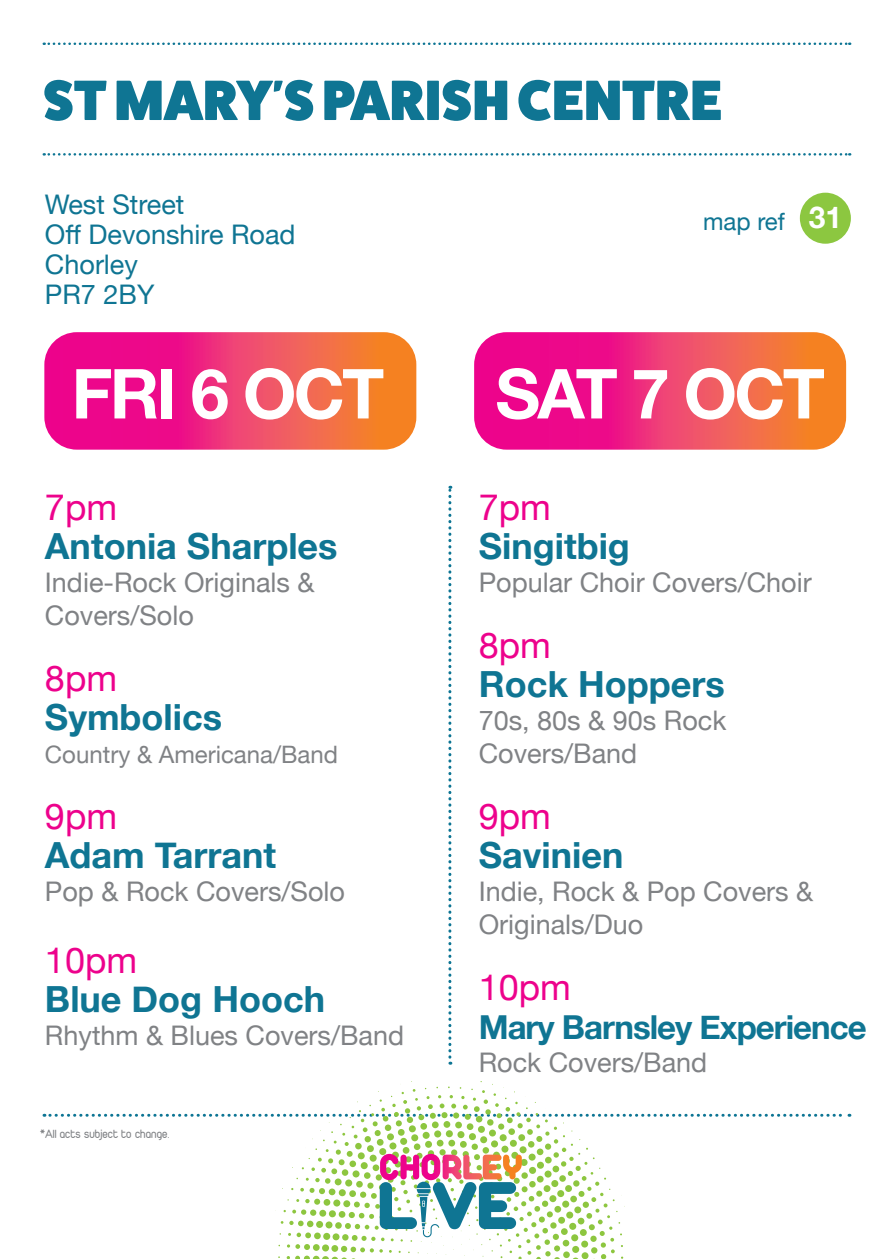
<style>
.page{position:relative;width:893px;height:1259px;background:#fff}
.page>*{position:absolute;margin:0;border:0;box-sizing:border-box;transform-origin:0 0}
.t1{font:700 69px "Helvetica Neue";letter-spacing:-.04em;color:#fff}
.t2{font:800 57px "Fat Frank";letter-spacing:.01em;color:#0f7593}
.t3{font:700 36px "Helvetica Neue";color:#0f7593}
.t4{font:36px "Helvetica Neue";color:#ed028c}
.t5{font:700 33px "Helvetica Neue";letter-spacing:-.03em;color:#0f7593}
.t6{font:700 30px "Helvetica Neue";color:#fff}
.t7{font:27px/33px "Helvetica Neue";color:#808285}
.t8{font:27px/30px "Helvetica Neue";color:#0f7593}
.t9{font:24px "Helvetica Neue";color:#808285}
.t10{font:24px "Helvetica Neue";color:#0f7593}
.t11{font:12.6px "Duepuntozero";color:#808285}
</style>
<div class="page">
<svg style="left:42px;top:330px;width:376px;height:122px;background:#ef3d6a"></svg>
<div style="left:40px;top:328px;width:381px;height:126px;border:4px solid #fff;border-radius:35px"></div>
<svg style="left:44px;top:153px;width:806px;height:3px"></svg>
<svg style="left:44px;top:43px;width:806px;height:2px"></svg>
<svg style="left:448px;top:486px;width:3px;height:578px"></svg>
<svg style="left:44px;top:1081px;width:806px;height:178px"></svg>
<svg style="left:472px;top:330px;width:376px;height:122px;background:#ef3d6b"></svg>
<div style="left:470px;top:328px;width:380px;height:126px;border:4px solid #fff;border-radius:35px"></div>
<div style="left:800px;top:193px;width:51px;height:51px;background:#8cc740;border-radius:50%"></div>
<h2 class="t2" style="left:43px;top:68px;width:680px">ST MARY'S PARISH CENTRE</h2>
<p class="t8" style="left:45px;top:191px;width:252px">West Street<br>Off Devonshire Road<br>Chorley<br>PR7 2BY</p>
<p class="t10" style="left:703px;top:204px;width:83px">map ref</p>
<p class="t6" style="left:809px;top:194px;width:35px">31</p>
<h1 class="t1" style="left:72px;top:340px;width:314px">FRI 6 OCT</h1>
<h3 class="t4" style="left:45px;top:481px;width:74px">7pm</h3>
<h3 class="t3" style="left:45px;top:517px;width:294px">Antonia Sharples</h3>
<p class="t7" style="left:45px;top:567px;width:271px">Indie-Rock Originals &amp;<br>Covers/Solo</p>
<h3 class="t4" style="left:45px;top:652px;width:74px">8pm</h3>
<h3 class="t3" style="left:45px;top:688px;width:179px">Symbolics</h3>
<p class="t9" style="left:45px;top:737px;width:294px">Country &amp; Americana/Band</p>
<h3 class="t4" style="left:45px;top:790px;width:74px">9pm</h3>
<h3 class="t3" style="left:45px;top:826px;width:233px">Adam Tarrant</h3>
<p class="t7" style="left:45px;top:876px;width:301px">Pop &amp; Rock Covers/Solo</p>
<h3 class="t4" style="left:45px;top:934px;width:94px">10pm</h3>
<h3 class="t3" style="left:45px;top:970px;width:282px">Blue Dog Hooch</h3>
<p class="t7" style="left:45px;top:1020px;width:361px">Rhythm &amp; Blues Covers/Band</p>
<p class="t11" style="left:40px;top:1127px;width:131px">*All acts subject to change.</p>
<h1 class="t1" style="left:495px;top:340px;width:331px">SAT 7 OCT</h1>
<h3 class="t4" style="left:479px;top:481px;width:74px">7pm</h3>
<h3 class="t3" style="left:479px;top:517px;width:153px">Singitbig</h3>
<p class="t7" style="left:479px;top:567px;width:334px">Popular Choir Covers/Choir</p>
<h3 class="t4" style="left:479px;top:619px;width:74px">8pm</h3>
<h3 class="t3" style="left:479px;top:655px;width:247px">Rock Hoppers</h3>
<p class="t7" style="left:479px;top:705px;width:249px">70s, 80s &amp; 90s Rock<br>Covers/Band</p>
<h3 class="t4" style="left:479px;top:790px;width:74px">9pm</h3>
<h3 class="t3" style="left:479px;top:826px;width:146px">Savinien</h3>
<p class="t7" style="left:479px;top:876px;width:336px">Indie, Rock &amp; Pop Covers &amp;<br>Originals/Duo</p>
<h3 class="t4" style="left:479px;top:961px;width:94px">10pm</h3>
<p class="t5" style="left:479px;top:1001px;width:389px">Mary Barnsley Experience</p>
<p class="t7" style="left:479px;top:1047px;width:230px">Rock Covers/Band</p>
</div>
